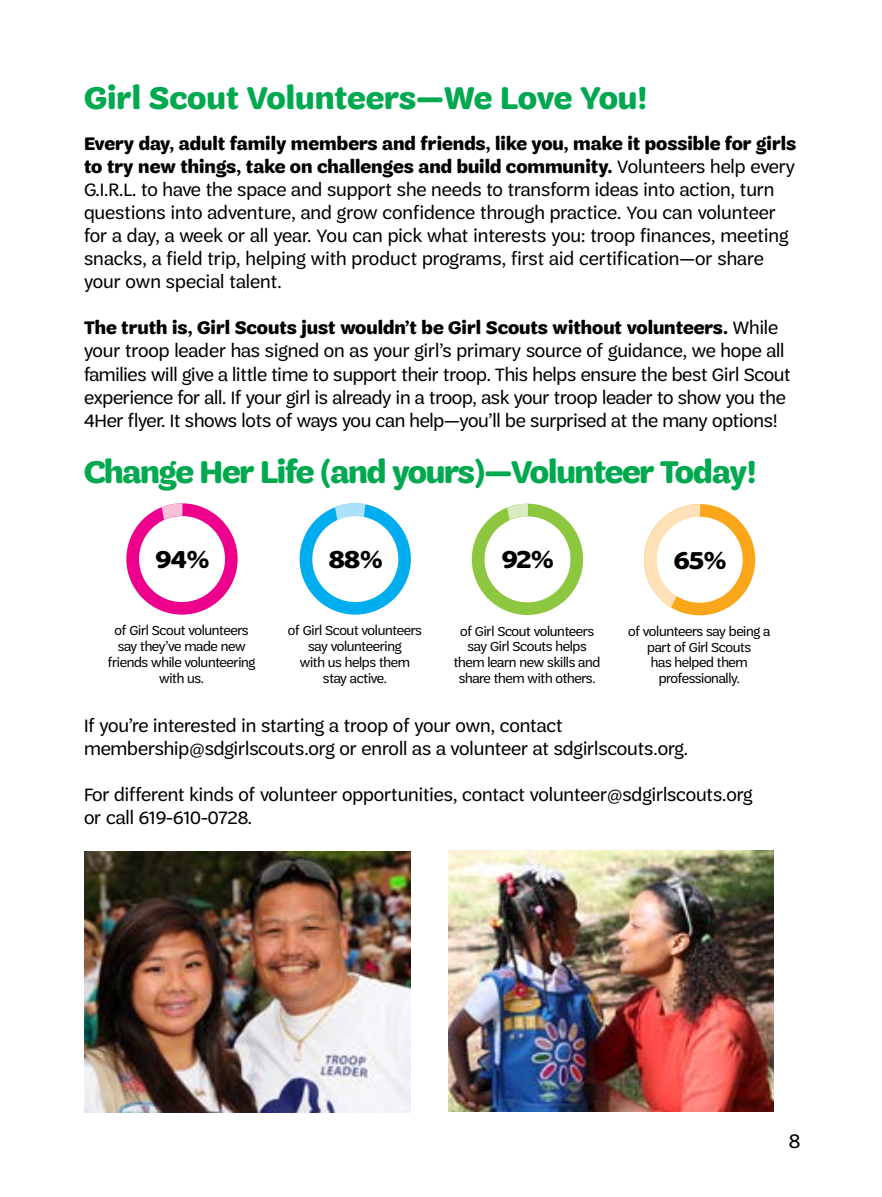
<style>
.page{position:relative;width:882px;height:1197px;background:#fff}
.page>*{position:absolute;margin:0;border:0;box-sizing:border-box;transform-origin:0 0}
.t1{font:700 33.25px "Trefoil Sans";letter-spacing:-.035em;color:#00a94f}
.t2{font:700 33.25px "Trefoil Sans";color:#00a94f}
.t3{font:700 25.9px "Trefoil Sans";letter-spacing:-.025em;color:#000}
.t4{font:21px "Trefoil Sans";color:#000}
.t5{font:19.25px/23.1px "Trefoil Sans";color:#000}
.t6{font:14px/15.8px "Trefoil Sans";letter-spacing:-.02em;color:#000;text-align:center}
.s1{font-weight:700}
</style>
<div class="page">
<img style="left:448px;top:850px;width:325px;height:261px">
<div style="left:126px;top:503px;width:112px;height:112px;background:#ec008c;border-radius:50%"></div>
<svg style="left:162px;top:503px;width:21px;height:17px"></svg>
<div style="left:139px;top:516px;width:86px;height:86px;background:#fff;border-radius:50%"></div>
<div style="left:300px;top:503px;width:111px;height:112px;background:#00aeef;border-radius:50%"></div>
<svg style="left:335px;top:503px;width:30px;height:17px"></svg>
<div style="left:312px;top:516px;width:86px;height:86px;background:#fff;border-radius:50%"></div>
<div style="left:472px;top:504px;width:111px;height:111px;background:#8dc63f;border-radius:50%"></div>
<svg style="left:507px;top:503px;width:21px;height:17px"></svg>
<div style="left:485px;top:516px;width:85px;height:86px;background:#fff;border-radius:50%"></div>
<div style="left:644px;top:504px;width:111px;height:111px;background:#faa61a;border-radius:50%"></div>
<svg style="left:644px;top:504px;width:56px;height:103px"></svg>
<div style="left:657px;top:517px;width:86px;height:86px;background:#fff;border-radius:50%"></div>
<img style="left:84px;top:852px;width:327px;height:261px">
<h1 class="t2" style="left:84px;top:79px;width:564px">Girl Scout Volunteers—We Love You!</h1>
<p class="t5" style="left:84px;top:132px;width:714px"><span class="s1">Every day, adult family members and friends, like you, make it possible for girls to try new things, take on challenges and build community.</span> Volunteers help every G.I.R.L. to have the space and support she needs to transform ideas into action, turn questions into adventure, and grow confidence through practice. You can volunteer for a day, a week or all year. You can pick what interests you: troop finances, meeting snacks, a field trip, helping with product programs, first aid certification—or share your own special talent.</p>
<p class="t5" style="left:84px;top:316px;width:708px"><span class="s1">The truth is, Girl Scouts just wouldn’t be Girl Scouts without volunteers.</span> While your troop leader has signed on as your girl’s primary source of guidance, we hope all families will give a little time to support their troop. This helps ensure the best Girl Scout experience for all. If your girl is already in a troop, ask your troop leader to show you the 4Her flyer. It shows lots of ways you can help—you’ll be surprised at the many options!</p>
<h1 class="t1" style="left:84px;top:454px;width:674px">Change Her Life (and yours)—Volunteer Today!</h1>
<h2 class="t3" style="left:156px;top:545px;width:56px">94%</h2>
<p class="t6" style="left:108px;top:623px;width:149px">of Girl Scout volunteers say they’ve made new friends while volunteering with us.</p>
<h2 class="t3" style="left:329px;top:545px;width:56px">88%</h2>
<p class="t6" style="left:288px;top:623px;width:136px">of Girl Scout volunteers say volunteering<br>with us helps them stay active.</p>
<h2 class="t3" style="left:502px;top:545px;width:54px">92%</h2>
<p class="t6" style="left:454px;top:623px;width:148px">of Girl Scout volunteers say Girl Scouts helps them learn new skills and share them with others.</p>
<h2 class="t3" style="left:674px;top:546px;width:55px">65%</h2>
<p class="t6" style="left:628px;top:623px;width:144px">of volunteers say being a part of Girl Scouts<br>has helped them professionally.</p>
<p class="t5" style="left:84px;top:714px;width:606px">If you’re interested in starting a troop of your own, contact membership@sdgirlscouts.org or enroll as a volunteer at sdgirlscouts.org.</p>
<p class="t5" style="left:84px;top:783px;width:670px">For different kinds of volunteer opportunities, contact volunteer@sdgirlscouts.org or call 619-610-0728.</p>
<p class="t4" style="left:789px;top:1130px;width:13px">8</p>
</div>
